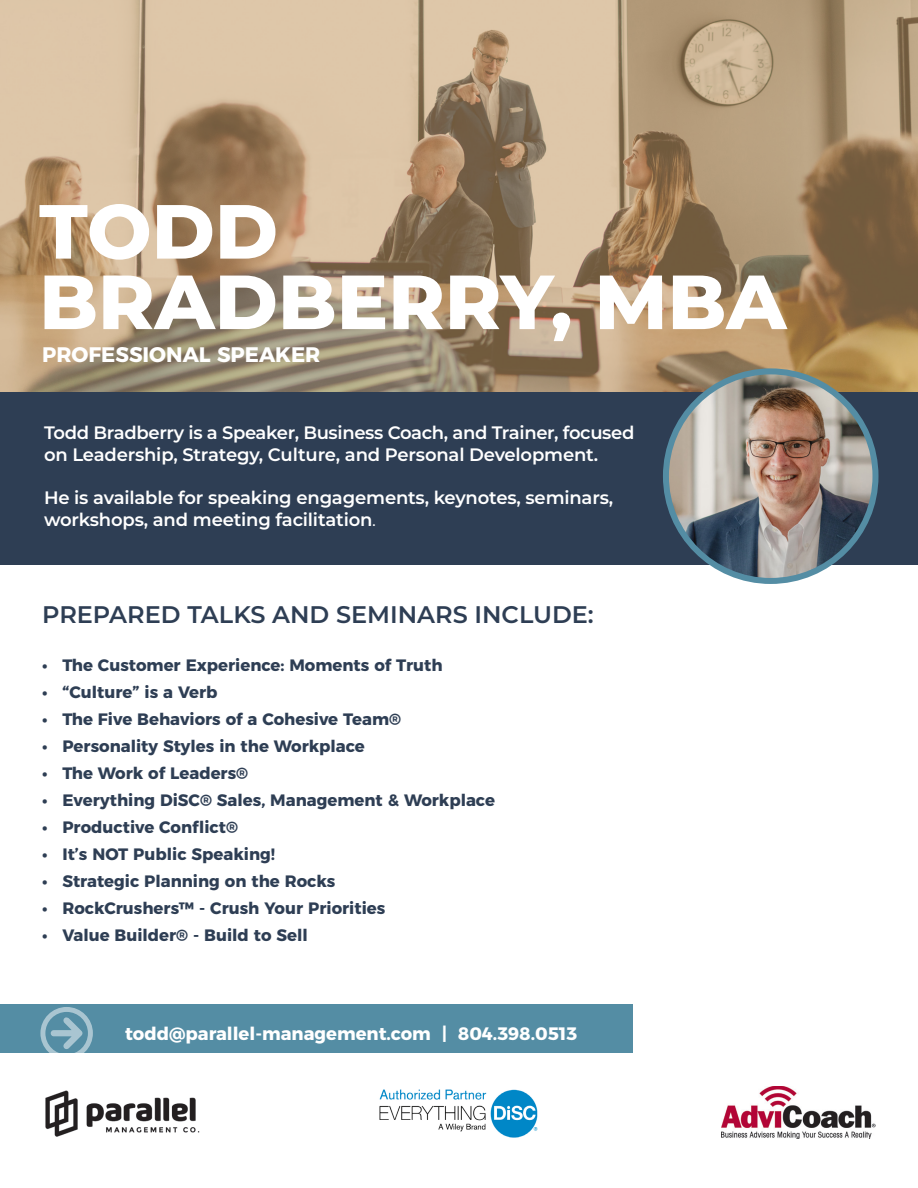
<style>
.page{position:relative;width:918px;height:1188px;background:#fff}
.page>*{position:absolute;margin:0;border:0;box-sizing:border-box;transform-origin:0 0}
.t1{font:800 76.5px "Montserrat";color:#fff}
.t2{font:600 24px "Montserrat";color:#2e3e54}
.t3{font:700 21px "Montserrat";color:#fff}
.t4{font:600 18px/21.6px "Montserrat";letter-spacing:-.01em;color:#fff}
.t5{font:700 18px "Montserrat";color:#fff}
.t6{font:700 16.5px "Montserrat";color:#2e3e54}
.s1{font-weight:400}
</style>
<div class="page">
<div style="left:0;top:392px;width:918px;height:173px;background:#2e3e54"></div>
<svg style="left:0;top:0;width:918px;height:392px;background:#b39a7b"></svg>
<img style="left:45px;top:1090px;width:155px;height:47px">
<img style="left:379px;top:1089px;width:159px;height:49px">
<img style="left:721px;top:1086px;width:154px;height:53px">
<div style="left:0;top:1004px;width:633px;height:48px;background:#548da4"></div>
<img style="left:666px;top:371px;width:209px;height:210px;border-radius:105px">
<div style="left:663px;top:368px;width:215px;height:216px;border:6px solid #548da4;border-radius:50%"></div>
<svg style="left:40px;top:1007px;width:53px;height:46px"></svg>
<p class="t1" style="left:39px;top:175px;width:240px">TODD</p>
<p class="t1" style="left:39px;top:246px;width:749px">BRADBERRY, MBA</p>
<p class="t3" style="left:42px;top:338px;width:280px">PROFESSIONAL SPEAKER</p>
<p class="t4" style="left:44px;top:421px;width:592px">Todd Bradberry is a Speaker, Business Coach, and Trainer, focused on Leadership, Strategy, Culture, and Personal Development.</p>
<p class="t4" style="left:44px;top:486px;width:571px">He is available for speaking engagements, keynotes, seminars, workshops, and meeting facilitation<span class="s1">.</span></p>
<p class="t2" style="left:42px;top:597px;width:553px">PREPARED TALKS AND SEMINARS INCLUDE:</p>
<p class="t6" style="left:42px;top:651px;width:402px">• The Customer Experience: Moments of Truth</p>
<p class="t6" style="left:42px;top:678px;width:177px">• “Culture” is a Verb</p>
<p class="t6" style="left:42px;top:705px;width:361px">• The Five Behaviors of a Cohesive Team®</p>
<p class="t6" style="left:42px;top:732px;width:324px">• Personality Styles in the Workplace</p>
<p class="t6" style="left:42px;top:759px;width:208px">• The Work of Leaders®</p>
<p class="t6" style="left:42px;top:786px;width:454px">• Everything DiSC® Sales, Management &amp; Workplace</p>
<p class="t6" style="left:42px;top:813px;width:197px">• Productive Conflict®</p>
<p class="t6" style="left:42px;top:840px;width:234px">• It’s NOT Public Speaking!</p>
<p class="t6" style="left:42px;top:867px;width:295px">• Strategic Planning on the Rocks</p>
<p class="t6" style="left:42px;top:894px;width:345px">• RockCrushers™ - Crush Your Priorities</p>
<p class="t6" style="left:42px;top:921px;width:267px">• Value Builder® - Build to Sell</p>
<p class="t5" style="left:125px;top:1019px;width:454px">todd@parallel-management.com | 804.398.0513</p>
</div>
